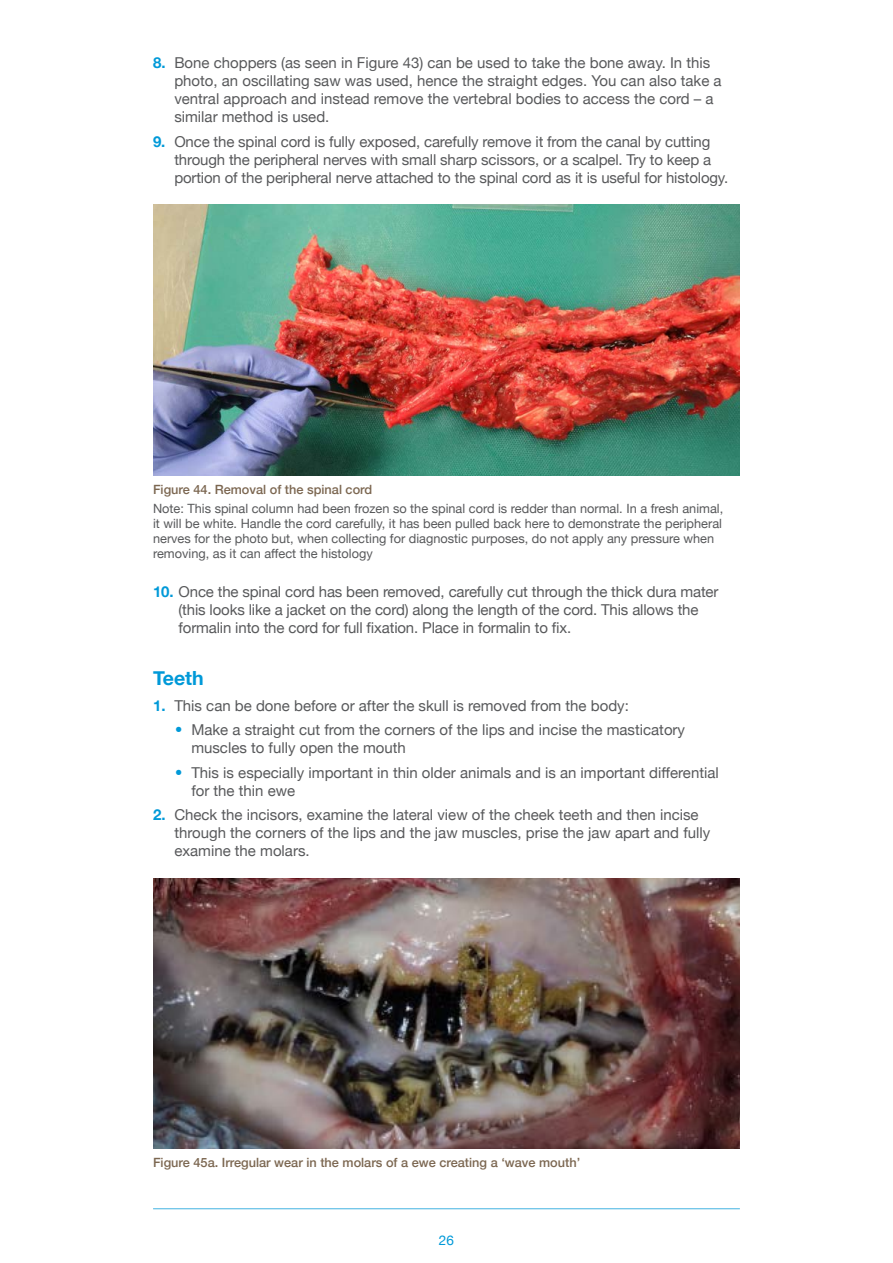
<style>
.page{position:relative;width:893px;height:1263px;background:#fff}
.page>*{position:absolute;margin:0;border:0;box-sizing:border-box;transform-origin:0 0}
.A4_SUBHEAD_1{font:700 19.5px "Helvetica Neue";color:#0099d8}
.t1{font:15px/18px "Helvetica Neue";color:#58595b}
.t2{font:13.5px "Helvetica Neue";color:#0099d8}
.FOOT_NOTES_2019{font:12.75px/15px "Helvetica Neue";color:#58595b}
.MAIN_CAPTION_2019{font:500 12.75px "Helvetica Neue";color:#7c6751}
.s1{font-weight:700;color:#0099d8}
.s2{font-weight:700;font-size:24px;color:#0099d8}
</style>
<div class="page">
<hr style="left:153px;top:1208px;width:587px;height:1px;background:#0099d8">
<img style="left:153px;top:205px;width:587px;height:270px">
<img style="left:153px;top:878px;width:587px;height:270px">
<p class="t1" style="left:174px;top:55px;width:549px;text-indent:-21px"><span class="s1">8.</span> Bone choppers (as seen in Figure 43) can be used to take the bone away. In this photo, an oscillating saw was used, hence the straight edges. You can also take a ventral approach and instead remove the vertebral bodies to access the cord – a similar method is used.</p>
<p class="t1" style="left:174px;top:133px;width:555px;text-indent:-21px"><span class="s1">9.</span> Once the spinal cord is fully exposed, carefully remove it from the canal by cutting through the peripheral nerves with small sharp scissors, or a scalpel. Try to keep a portion of the peripheral nerve attached to the spinal cord as it is useful for histology.</p>
<p class="MAIN_CAPTION_2019" style="left:153px;top:479px;width:221px">Figure 44. Removal of the spinal cord</p>
<p class="FOOT_NOTES_2019" style="left:153px;top:502px;width:572px">Note: This spinal column had been frozen so the spinal cord is redder than normal. In a fresh animal, it will be white. Handle the cord carefully, it has been pulled back here to demonstrate the peripheral nerves for the photo but, when collecting for diagnostic purposes, do not apply any pressure when removing, as it can affect the histology</p>
<p class="t1" style="left:179px;top:583px;width:541px;text-indent:-26px"><span class="s1">10.</span> Once the spinal cord has been removed, carefully cut through the thick dura mater (this looks like a jacket on the cord) along the length of the cord. This allows the formalin into the cord for full fixation. Place in formalin to fix.</p>
<p class="A4_SUBHEAD_1" style="left:153px;top:662px;width:52px">Teeth</p>
<p class="t1" style="left:153px;top:697px;width:477px"><span class="s1">1.</span> This can be done before or after the skull is removed from the body:</p>
<p class="t1" style="left:191px;top:722px;width:495px;text-indent:-17px"><span class="s2">•</span> Make a straight cut from the corners of the lips and incise the masticatory muscles to fully open the mouth</p>
<p class="t1" style="left:191px;top:764px;width:529px;text-indent:-17px"><span class="s2">•</span> This is especially important in thin older animals and is an important differential for the thin ewe</p>
<p class="t1" style="left:174px;top:807px;width:537px;text-indent:-21px"><span class="s1">2.</span> Check the incisors, examine the lateral view of the cheek teeth and then incise through the corners of the lips and the jaw muscles, prise the jaw apart and fully examine the molars.</p>
<p class="MAIN_CAPTION_2019" style="left:153px;top:1152px;width:429px">Figure 45a. Irregular wear in the molars of a ewe creating a ‘wave mouth’</p>
<p class="t2" style="left:439px;top:1230px;width:17px">26</p>
</div>
